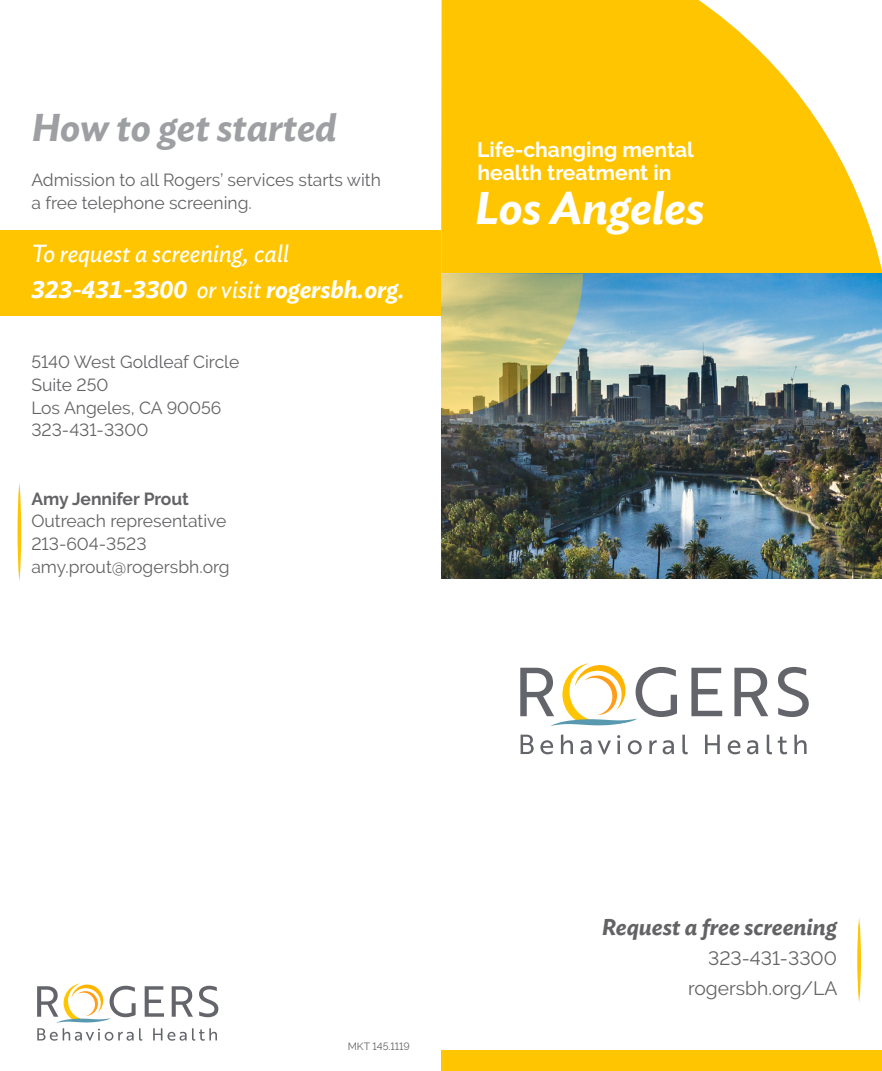
<style>
.page{position:relative;width:882px;height:1071px;background:#fff}
.page>*{position:absolute;margin:0;border:0;box-sizing:border-box;transform-origin:0 0}
.Paragraph_Style_1{font:italic 600 45.5px "Ideal Sans";color:#fff}
.Paragraph_Style_1-2{font:italic 600 38.5px "Ideal Sans";letter-spacing:-.005em;color:#9d9fa2}
.Paragraph_Style_1-3{font:italic 600 24.5px "Ideal Sans";color:#fff}
.Paragraph_Style_1-4{font:italic 24.5px "Ideal Sans";color:#fff}
.t1{font:italic 600 22.75px "Ideal Sans";color:#636366}
.Paragraph_Style_1-5{font:700 21px "Raleway";color:#fff}
.t2{font:19.25px "Raleway";color:#636366}
.Paragraph_Style_1-6{font:17.5px/22.8px "Raleway";color:#636366}
.Paragraph_Style_1-7{font:700 17.5px "Raleway";color:#636366}
.Paragraph_Style_1-8{font:10.5px "Raleway";color:#636366}
.s1{font-weight:400}
</style>
<div class="page">
<hr style="left:18px;top:482px;width:3px;height:100px;background:#ffc500;border-radius:50%">
<svg style="left:441px;top:0;width:441px;height:273px;background:#ffcd26"></svg>
<img style="left:441px;top:273px;width:441px;height:305px">
<svg style="left:520px;top:663px;width:157px;height:63px"></svg>
<svg style="left:691px;top:668px;width:31px;height:48px"></svg>
<svg style="left:734px;top:668px;width:34px;height:48px"></svg>
<svg style="left:778px;top:667px;width:31px;height:50px"></svg>
<svg style="left:521px;top:735px;width:13px;height:19px"></svg>
<svg style="left:540px;top:740px;width:13px;height:14px"></svg>
<svg style="left:561px;top:735px;width:12px;height:19px"></svg>
<svg style="left:580px;top:740px;width:12px;height:14px"></svg>
<svg style="left:598px;top:741px;width:13px;height:13px"></svg>
<svg style="left:617px;top:735px;width:3px;height:19px"></svg>
<svg style="left:628px;top:740px;width:14px;height:14px"></svg>
<svg style="left:649px;top:740px;width:8px;height:14px"></svg>
<svg style="left:663px;top:740px;width:11px;height:14px"></svg>
<svg style="left:682px;top:735px;width:6px;height:19px"></svg>
<svg style="left:705px;top:735px;width:15px;height:19px"></svg>
<svg style="left:728px;top:740px;width:12px;height:14px"></svg>
<svg style="left:747px;top:740px;width:11px;height:14px"></svg>
<svg style="left:767px;top:735px;width:5px;height:19px"></svg>
<svg style="left:778px;top:737px;width:9px;height:17px"></svg>
<svg style="left:794px;top:735px;width:13px;height:19px"></svg>
<svg style="left:857px;top:917px;width:4px;height:86px"></svg>
<div style="left:441px;top:1051px;width:441px;height:20px;background:#ffc500"></div>
<svg style="left:441px;top:273px;width:142px;height:142px;background:#b1af79"></svg>
<svg style="left:37px;top:983px;width:181px;height:58px"></svg>
<div style="left:0;top:230px;width:441px;height:86px;background:#ffc500"></div>
<p class="Paragraph_Style_1-2" style="left:31px;top:97px;width:307px">How to get started</p>
<p class="Paragraph_Style_1-6" style="left:31px;top:168px;width:351px">Admission to all Rogers’ services starts with a free telephone screening.</p>
<p class="Paragraph_Style_1-4" style="left:31px;top:235px;width:259px">To request a screening, call</p>
<p class="Paragraph_Style_1-3" style="left:31px;top:270px;width:375px">323-431-3300 <span class="s1">or visit</span> rogersbh.org.</p>
<p class="Paragraph_Style_1-6" style="left:31px;top:350px;width:209px">5140 West Goldleaf Circle</p>
<p class="Paragraph_Style_1-6" style="left:31px;top:373px;width:79px">Suite 250</p>
<p class="Paragraph_Style_1-6" style="left:31px;top:396px;width:192px">Los Angeles, CA 90056</p>
<p class="Paragraph_Style_1-6" style="left:31px;top:419px;width:119px">323-431-3300</p>
<p class="Paragraph_Style_1-7" style="left:31px;top:488px;width:159px">Amy Jennifer Prout</p>
<p class="Paragraph_Style_1-6" style="left:31px;top:510px;width:197px">Outreach representative</p>
<p class="Paragraph_Style_1-6" style="left:31px;top:532px;width:117px">213-604-3523</p>
<p class="Paragraph_Style_1-6" style="left:31px;top:555px;width:200px">amy.prout@rogersbh.org</p>
<p class="Paragraph_Style_1-5" style="left:477px;top:138px;width:218px">Life-changing mental</p>
<p class="Paragraph_Style_1-5" style="left:478px;top:161px;width:195px">health treatment in</p>
<p class="Paragraph_Style_1" style="left:475px;top:172px;width:231px">Los Angeles</p>
<p class="Paragraph_Style_1-8" style="left:348px;top:1040px;width:64px">MKT 145.1119</p>
<p class="t1" style="left:602px;top:910px;width:237px">Request a free screening</p>
<p class="t2" style="left:708px;top:947px;width:130px">323-431-3300</p>
<p class="t2" style="left:688px;top:977px;width:151px">rogersbh.org/LA</p>
</div>
